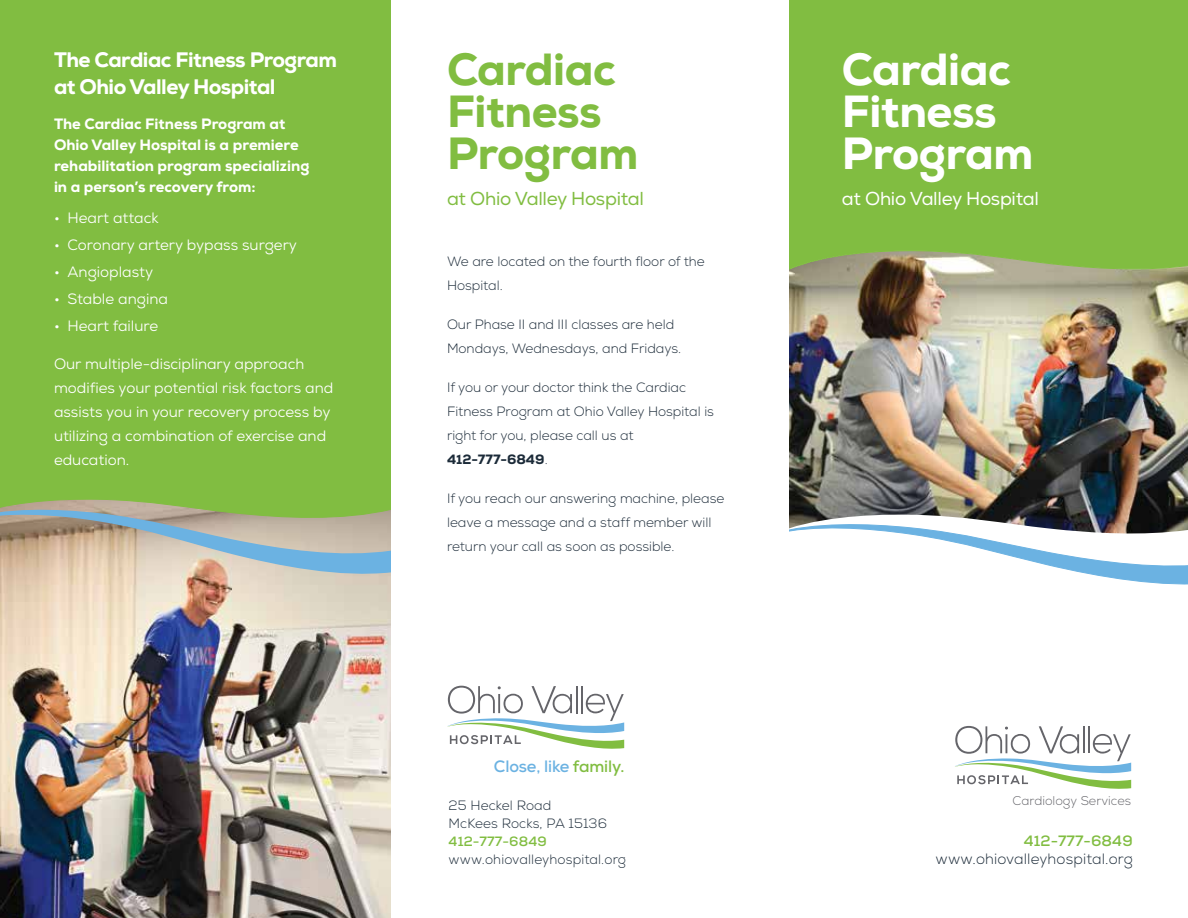
<style>
.page{position:relative;width:1188px;height:918px;background:#fff}
.page>*{position:absolute;margin:0;border:0;box-sizing:border-box;transform-origin:0 0}
.t1{font:800 45px/42px "Nexa";letter-spacing:-.01em;color:#fff}
.t2{font:800 45px/42px "Nexa";letter-spacing:-.01em;color:#81bd41}
.t3{font:800 21px/27px "Nexa";letter-spacing:-.025em;color:#fff}
.t4{font:18.75px "Nexa";letter-spacing:-.015em;color:#fff}
.t5{font:18.75px "Nexa";letter-spacing:-.015em;color:#81bd41}
.t6{font:700 16.5px "Nexa";letter-spacing:-.01em;color:#6bb2e2}
.t7{font:15px/24px "Nexa";color:#fff}
.t8{font:800 15px/21px "Nexa";color:#fff}
.t9{font:300 15px "Nexa";letter-spacing:.01em;color:#1c2b39}
.t10{font:700 15px "Nexa";letter-spacing:.01em;color:#81bd41}
.t11{font:300 13.5px/24px "Nexa";color:#1c2b39}
.t12{font:700 13.5px "Nexa";letter-spacing:.01em;color:#81bd41}
.t13{font:300 12.6px "Nexa";color:#65656a}
.s1{font-weight:800}
.s2{color:#81bd41}
</style>
<div class="page">
<img style="left:789px;top:273px;width:399px;height:249px">
<div style="left:789px;top:0;width:399px;height:273px;background:#81bd41"></div>
<svg style="left:789px;top:522px;width:399px;height:63px"></svg>
<img style="left:0;top:577px;width:391px;height:341px">
<div style="left:0;top:0;width:391px;height:507px;background:#81bd41"></div>
<svg style="left:447px;top:686px;width:177px;height:63px"></svg>
<svg style="left:955px;top:726px;width:176px;height:63px"></svg>
<svg style="left:0;top:507px;width:391px;height:70px;background:#b4b6a8"></svg>
<h2 class="t3" style="left:54px;top:47px;width:285px">The Cardiac Fitness Program at Ohio Valley Hospital</h2>
<p class="t8" style="left:54px;top:113px;width:257px">The Cardiac Fitness Program at Ohio Valley Hospital is a premiere rehabilitation program specializing in a person’s recovery from:</p>
<p class="t7" style="left:54px;top:206px;width:106px">• Heart attack</p>
<p class="t7" style="left:54px;top:233px;width:245px">• Coronary artery bypass surgery</p>
<p class="t7" style="left:54px;top:260px;width:101px">• Angioplasty</p>
<p class="t7" style="left:54px;top:287px;width:115px">• Stable angina</p>
<p class="t7" style="left:54px;top:314px;width:106px">• Heart failure</p>
<p class="t7" style="left:54px;top:352px;width:281px">Our multiple-disciplinary approach modifies your potential risk factors and assists you in your recovery process by utilizing a combination of exercise and education.</p>
<h1 class="t2" style="left:447px;top:48px;width:193px">Cardiac<br>Fitness<br>Program</h1>
<h3 class="t5" style="left:447px;top:187px;width:199px">at Ohio Valley Hospital</h3>
<p class="t11" style="left:447px;top:250px;width:259px">We are located on the fourth floor of the<br>Hospital.</p>
<p class="t11" style="left:447px;top:313px;width:236px">Our Phase II and III classes are held<br>Mondays, Wednesdays, and Fridays.</p>
<p class="t11" style="left:447px;top:376px;width:269px">If you or your doctor think the Cardiac<br>Fitness Program at Ohio Valley Hospital is right for you, please call us at<br><span class="s1">412-777-6849</span>.</p>
<p class="t11" style="left:447px;top:487px;width:279px">If you reach our answering machine, please leave a message and a staff member will return your call as soon as possible.</p>
<p class="t6" style="left:494px;top:755px;width:132px">Close, like <span class="s2">family.</span></p>
<p class="t11" style="left:449px;top:796px;width:160px;line-height:18px">25 Heckel Road<br>McKees Rocks, PA 15136</p>
<p class="t12" style="left:449px;top:832px;width:100px">412-777-6849</p>
<p class="t11" style="left:449px;top:847px;width:179px">www.ohiovalleyhospital.org</p>
<h1 class="t1" style="left:842px;top:48px;width:193px">Cardiac<br>Fitness<br>Program</h1>
<h3 class="t4" style="left:842px;top:187px;width:199px">at Ohio Valley Hospital</h3>
<p class="t13" style="left:1012px;top:794px;width:120px">Cardiology Services</p>
<p class="t10" style="left:1024px;top:831px;width:111px">412-777-6849</p>
<p class="t9" style="left:936px;top:850px;width:199px">www.ohiovalleyhospital.org</p>
</div>
